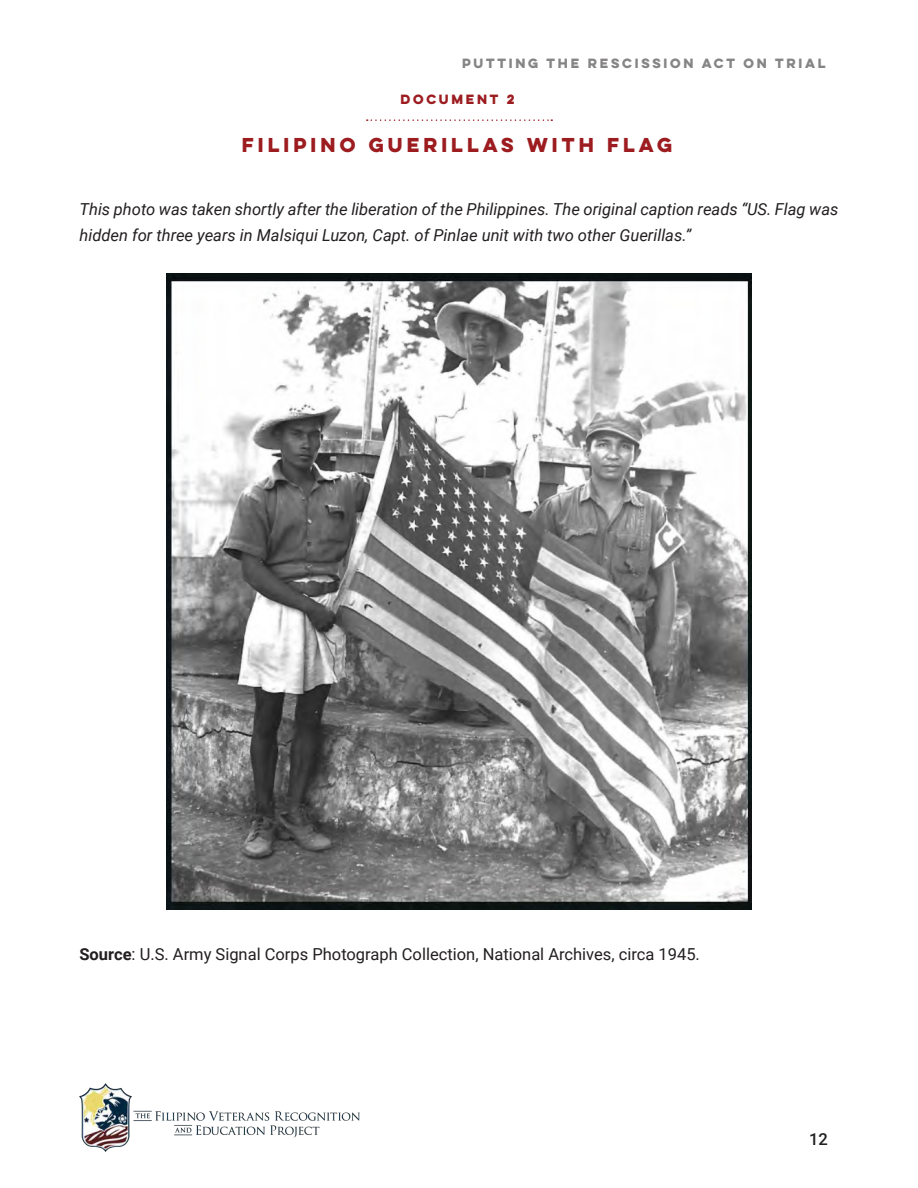
<style>
.page{position:relative;width:918px;height:1188px;background:#fff}
.page>*{position:absolute;margin:0;border:0;box-sizing:border-box;transform-origin:0 0}
.document_title{font:700 18px "Lulo Clean W01 One";color:#9c1c20}
.italic_para{font:italic 16.5px/25.5px "Roboto";color:#231f20}
.regular_para{font:16.5px "Roboto";color:#231f20}
.t1{font:500 16.5px "Roboto";color:#231f20}
.t2{font:700 12px "Lulo Clean W01 One";color:#231f20}
.headlines{font:700 12px "Lulo Clean W01 One";color:#9c1c20}
.s1{font-weight:700}
</style>
<div class="page">
<img style="left:80px;top:1083px;width:279px;height:69px">
<img style="left:167px;top:274px;width:584px;height:635px">
<svg style="left:367px;top:119px;width:185px;height:2px"></svg>
<p class="t2" style="left:462px;top:55px;width:368px">PUTTING THE RESCISSION ACT ON TRIAL</p>
<p class="headlines" style="left:401px;top:91px;width:118px">DOCUMENT 2</p>
<p class="document_title" style="left:242px;top:132px;width:436px">FILIPINO GUERILLAS WITH FLAG</p>
<p class="italic_para" style="left:80px;top:196px;width:760px">This photo was taken shortly after the liberation of the Philippines. The original caption reads “US. Flag was hidden for three years in Malsiqui Luzon, Capt. of Pinlae unit with two other Guerillas.”</p>
<p class="regular_para" style="left:80px;top:943px;width:622px"><span class="s1">Source</span>: U.S. Army Signal Corps Photograph Collection, National Archives, circa 1945.</p>
<p class="t1" style="left:809px;top:1127px;width:20px">12</p>
</div>
